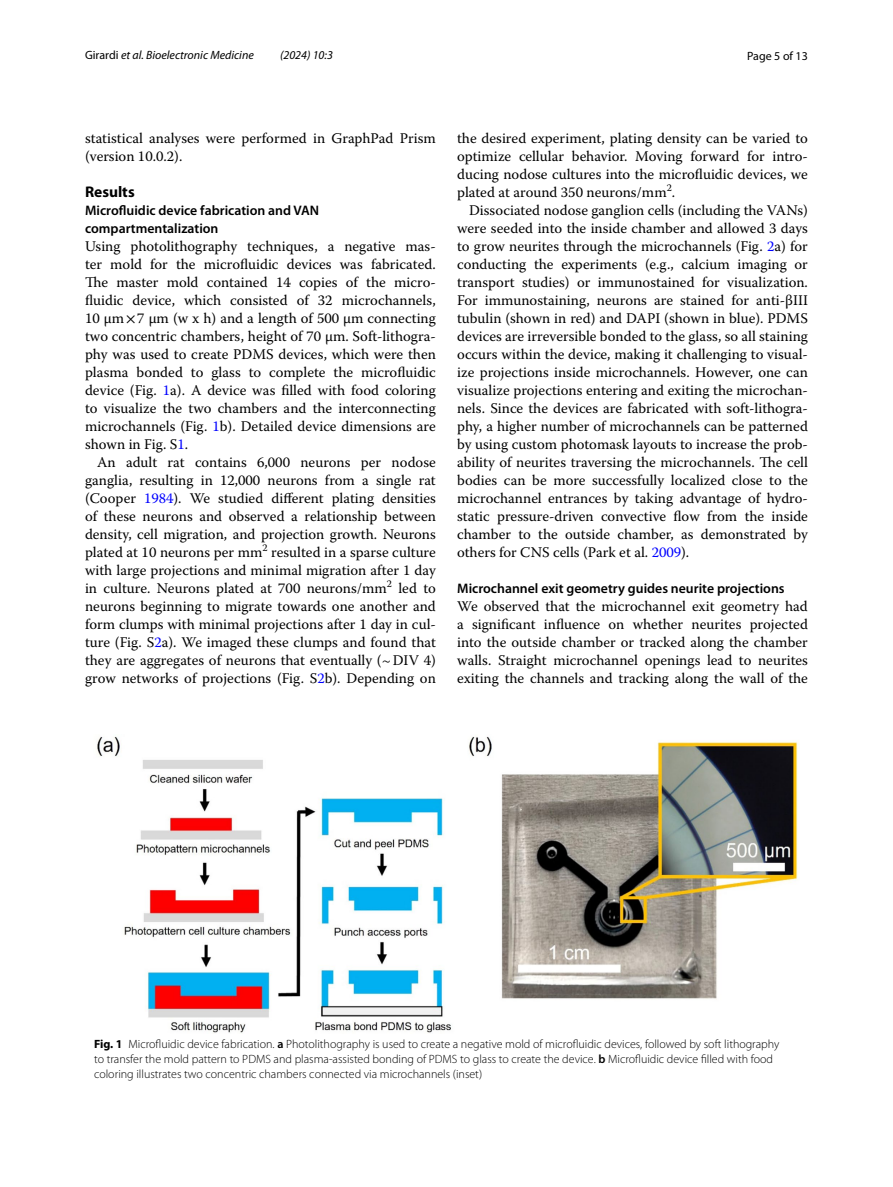
<style>
.page{position:relative;width:893px;height:1187px;background:#fff}
.page>*{position:absolute;margin:0;border:0;box-sizing:border-box;transform-origin:0 0}
.t1{font:700 15.45px "Myriad Pro";color:#000}
.t2{font:14.7px/18px "Warnock Pro";color:#000;text-align:justify}
.t3{font:600 13.8px/18px "Myriad Pro";color:#000}
.t4{font:300 12px/15px "Myriad Pro";color:#000}
.t5{font:italic 12px "Myriad Pro";color:#000}
.t6{font:12px "Myriad Pro";color:#000}
.s1{font-style:normal}
.s2{font-family:"STIX"}
.s3{color:#00f}
.s4{font-weight:700}
.s5{font-weight:600}
</style>
<div class="page">
<img style="left:97px;top:736px;width:701px;height:297px">
<p class="t5" style="left:85px;top:48px;width:170px"><span class="s1">Girardi</span> et al. Bioelectronic Medicine</p>
<p class="t5" style="left:280px;top:48px;width:54px">(2024) 10:3</p>
<p class="t6" style="left:747px;top:48px;width:62px">Page 5 of 13</p>
<p class="t2" style="left:85px;top:128px;width:352px">statistical analyses were performed in GraphPad Prism (version 10.0.2).</p>
<p class="t1" style="left:85px;top:181px;width:51px">Results</p>
<p class="t3" style="left:85px;top:201px;width:236px">Microfluidic device fabrication and VAN compartmentalization</p>
<p class="t2" style="left:85px;top:236px;width:352px">Using photolithography techniques, a negative mas&shy;ter mold for the microfluidic devices was fabricated.<br>The master mold contained 14 copies of the micro&shy;fluidic device, which consisted of 32 microchannels, 10 μm<span class="s2">×</span>7 μm (w x h) and a length of 500 μm connecting two concentric chambers, height of 70 μm. Soft-lithogra&shy;phy was used to create PDMS devices, which were then plasma bonded to glass to complete the microfluidic device (Fig. <span class="s3">1</span>a). A device was filled with food coloring to visualize the two chambers and the interconnecting microchannels (Fig. <span class="s3">1</span>b). Detailed device dimensions are shown in Fig. S<span class="s3">1</span>.</p>
<p class="t2" style="left:85px;top:452px;width:352px;text-indent:12px">An adult rat contains 6,000 neurons per nodose ganglia, resulting in 12,000 neurons from a single rat (Cooper <span class="s3">1984</span>). We studied different plating densities of these neurons and observed a relationship between density, cell migration, and projection growth. Neurons plated at 10 neurons per mm<sup>2</sup> resulted in a sparse culture with large projections and minimal migration after 1 day in culture. Neurons plated at 700 neurons/mm<sup>2</sup> led to neurons beginning to migrate towards one another and form clumps with minimal projections after 1 day in cul&shy;ture (Fig. S<span class="s3">2</span>a). We imaged these clumps and found that they are aggregates of neurons that eventually (~DIV 4) grow networks of projections (Fig. S<span class="s3">2</span>b). Depending on</p>
<p class="t2" style="left:457px;top:128px;width:352px">the desired experiment, plating density can be varied to optimize cellular behavior. Moving forward for intro&shy;ducing nodose cultures into the microfluidic devices, we plated at around 350 neurons/mm<sup>2</sup>.</p>
<p class="t2" style="left:457px;top:200px;width:352px;text-indent:12px">Dissociated nodose ganglion cells (including the VANs) were seeded into the inside chamber and allowed 3 days to grow neurites through the microchannels (Fig. <span class="s3">2</span>a) for conducting the experiments (e.g., calcium imaging or transport studies) or immunostained for visualization.<br>For immunostaining, neurons are stained for anti-βIII tubulin (shown in red) and DAPI (shown in blue). PDMS devices are irreversible bonded to the glass, so all staining occurs within the device, making it challenging to visual&shy;ize projections inside microchannels. However, one can visualize projections entering and exiting the microchan&shy;nels. Since the devices are fabricated with soft-lithogra&shy;phy, a higher number of microchannels can be patterned by using custom photomask layouts to increase the prob&shy;ability of neurites traversing the microchannels. The cell bodies can be more successfully localized close to the microchannel entrances by taking advantage of hydro&shy;static pressure-driven convective flow from the inside chamber to the outside chamber, as demonstrated by others for CNS cells (Park et al. <span class="s3">2009</span>).</p>
<p class="t3" style="left:457px;top:579px;width:329px">Microchannel exit geometry guides neurite projections</p>
<p class="t2" style="left:457px;top:596px;width:352px">We observed that the microchannel exit geometry had a significant influence on whether neurites projected into the outside chamber or tracked along the chamber walls. Straight microchannel openings lead to neurites exiting the channels and tracking along the wall of the</p>
<p class="t4" style="left:94px;top:1036px;width:687px"><span class="s4">Fig. 1</span> Microfluidic device fabrication. <span class="s5">a</span> Photolithography is used to create a negative mold of microfluidic devices, followed by soft lithography to transfer the mold pattern to PDMS and plasma-assisted bonding of PDMS to glass to create the device. <span class="s5">b</span> Microfluidic device filled with food coloring illustrates two concentric chambers connected via microchannels (inset)</p>
</div>
